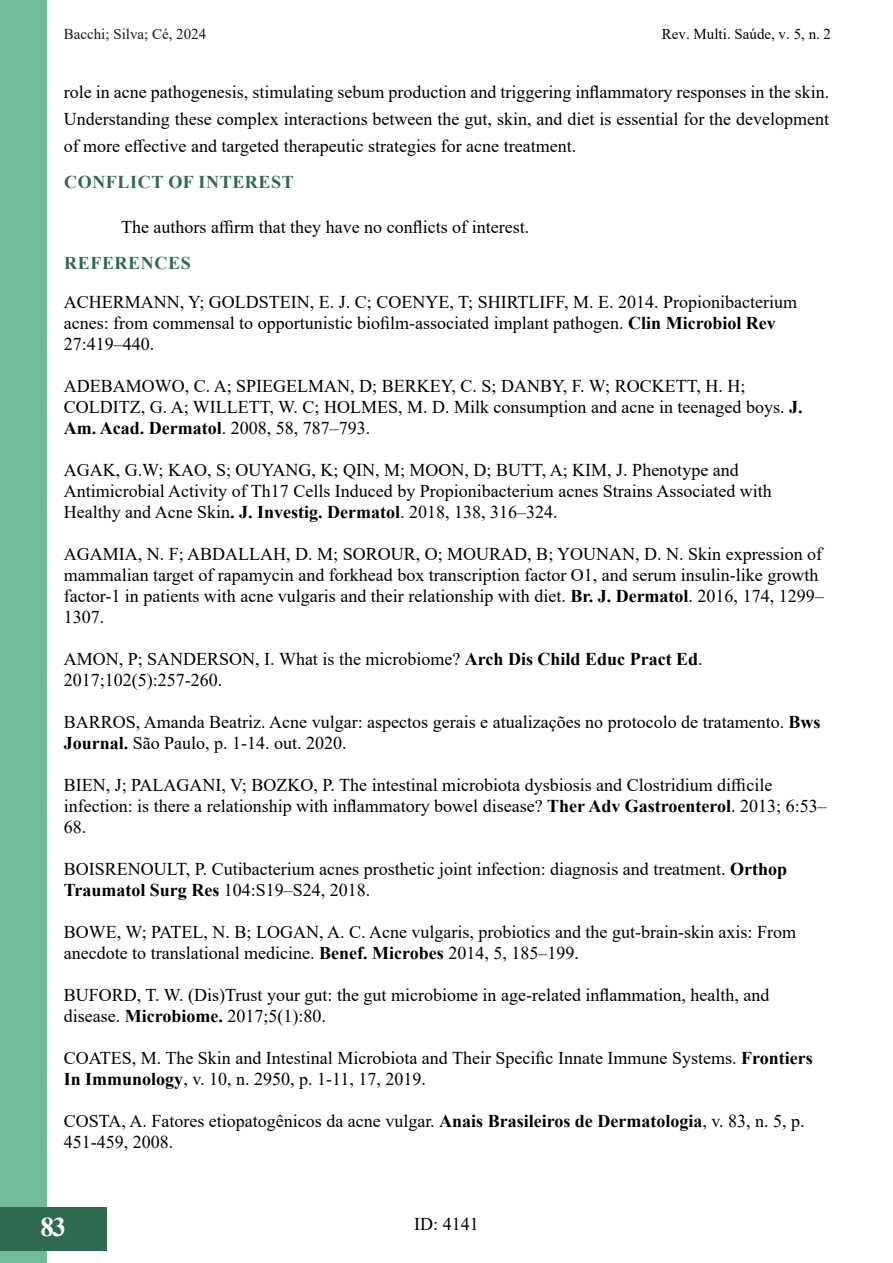
<style>
.page{position:relative;width:893px;height:1263px;background:#fff}
.page>*{position:absolute;margin:0;border:0;box-sizing:border-box;transform-origin:0 0}
.t1{font:700 27px "Times New Roman";color:#fff}
.t2{font:18px/21px "Times New Roman";color:#000}
.t3{font:700 18px "Times New Roman";letter-spacing:.035em;color:#2d6a4f}
.t4{font:15px "Times New Roman";color:#000}
.t5{font:15px "Times New Roman";color:#181717}
.s1{font-weight:700}
</style>
<div class="page">
<div style="left:0;top:1px;width:47px;height:1262px;background:#73ba9b"></div>
<div style="left:0;top:1207px;width:106px;height:43px;background:#2d6a4f"></div>
<p class="t5" style="left:64px;top:24px;width:144px">Bacchi; Silva; Cé, 2024</p>
<p class="t4" style="left:662px;top:24px;width:171px">Rev. Multi. Saúde, v. 5, n. 2</p>
<p class="t2" style="left:64px;top:77px;width:767px;line-height:27px;text-align:justify">role in acne pathogenesis, stimulating sebum production and triggering inflammatory responses in the skin.<br>Understanding these complex interactions between the gut, skin, and diet is essential for the development of more effective and targeted therapeutic strategies for acne treatment.</p>
<p class="t3" style="left:64px;top:169px;width:231px">CONFLICT OF INTEREST</p>
<p class="t2" style="left:121px;top:215px;width:410px">The authors affirm that they have no conflicts of interest.</p>
<p class="t3" style="left:64px;top:250px;width:128px">REFERENCES</p>
<p class="t2" style="left:64px;top:290px;width:735px">ACHERMANN, Y; GOLDSTEIN, E. J. C; COENYE, T; SHIRTLIFF, M. E. 2014. Propionibacterium acnes: from commensal to opportunistic biofilm-associated implant pathogen. <span class="s1">Clin Microbiol Rev<br></span>27:419–440.</p>
<p class="t2" style="left:64px;top:374px;width:740px">ADEBAMOWO, C. A; SPIEGELMAN, D; BERKEY, C. S; DANBY, F. W; ROCKETT, H. H;<br>COLDITZ, G. A; WILLETT, W. C; HOLMES, M. D. Milk consumption and acne in teenaged boys. <span class="s1">J.<br>Am. Acad. Dermatol</span>. 2008, 58, 787–793.</p>
<p class="t2" style="left:64px;top:458px;width:710px">AGAK, G.W; KAO, S; OUYANG, K; QIN, M; MOON, D; BUTT, A; KIM, J. Phenotype and<br>Antimicrobial Activity of Th17 Cells Induced by Propionibacterium acnes Strains Associated with<br>Healthy and Acne Skin<span class="s1">. J. Investig. Dermatol</span>. 2018, 138, 316–324.</p>
<p class="t2" style="left:64px;top:542px;width:761px">AGAMIA, N. F; ABDALLAH, D. M; SOROUR, O; MOURAD, B; YOUNAN, D. N. Skin expression of mammalian target of rapamycin and forkhead box transcription factor O1, and serum insulin-like growth factor-1 in patients with acne vulgaris and their relationship with diet. <span class="s1">Br. J. Dermatol</span>. 2016, 174, 1299– 1307.</p>
<p class="t2" style="left:64px;top:647px;width:640px">AMON, P; SANDERSON, I. What is the microbiome? <span class="s1">Arch Dis Child Educ Pract Ed</span>.<br>2017;102(5):257-260.</p>
<p class="t2" style="left:64px;top:710px;width:758px">BARROS, Amanda Beatriz. Acne vulgar: aspectos gerais e atualizações no protocolo de tratamento. <span class="s1">Bws<br>Journal.</span> São Paulo, p. 1-14. out. 2020.</p>
<p class="t2" style="left:64px;top:773px;width:764px">BIEN, J; PALAGANI, V; BOZKO, P. The intestinal microbiota dysbiosis and Clostridium difficile infection: is there a relationship with inflammatory bowel disease? <span class="s1">Ther Adv Gastroenterol</span>. 2013; 6:53–<br>68.</p>
<p class="t2" style="left:64px;top:857px;width:725px">BOISRENOULT, P. Cutibacterium acnes prosthetic joint infection: diagnosis and treatment. <span class="s1">Orthop<br>Traumatol Surg Res</span> 104:S19–S24, 2018.</p>
<p class="t2" style="left:64px;top:920px;width:734px">BOWE, W; PATEL, N. B; LOGAN, A. C. Acne vulgaris, probiotics and the gut-brain-skin axis: From anecdote to translational medicine. <span class="s1">Benef. Microbes</span> 2014, 5, 185–199.</p>
<p class="t2" style="left:64px;top:983px;width:707px">BUFORD, T. W. (Dis)Trust your gut: the gut microbiome in age-related inflammation, health, and disease. <span class="s1">Microbiome.</span> 2017;5(1):80.</p>
<p class="t2" style="left:64px;top:1046px;width:750px">COATES, M. The Skin and Intestinal Microbiota and Their Specific Innate Immune Systems. <span class="s1">Frontiers<br>In Immunology</span>, v. 10, n. 2950, p. 1-11, 17, 2019.</p>
<p class="t2" style="left:64px;top:1109px;width:742px">COSTA, A. Fatores etiopatogênicos da acne vulgar. <span class="s1">Anais Brasileiros de Dermatologia</span>, v. 83, n. 5, p.<br>451-459, 2008.</p>
<h1 class="t1" style="left:40px;top:1207px;width:27px">83</h1>
<p class="t2" style="left:414px;top:1213px;width:66px">ID: 4141</p>
</div>
